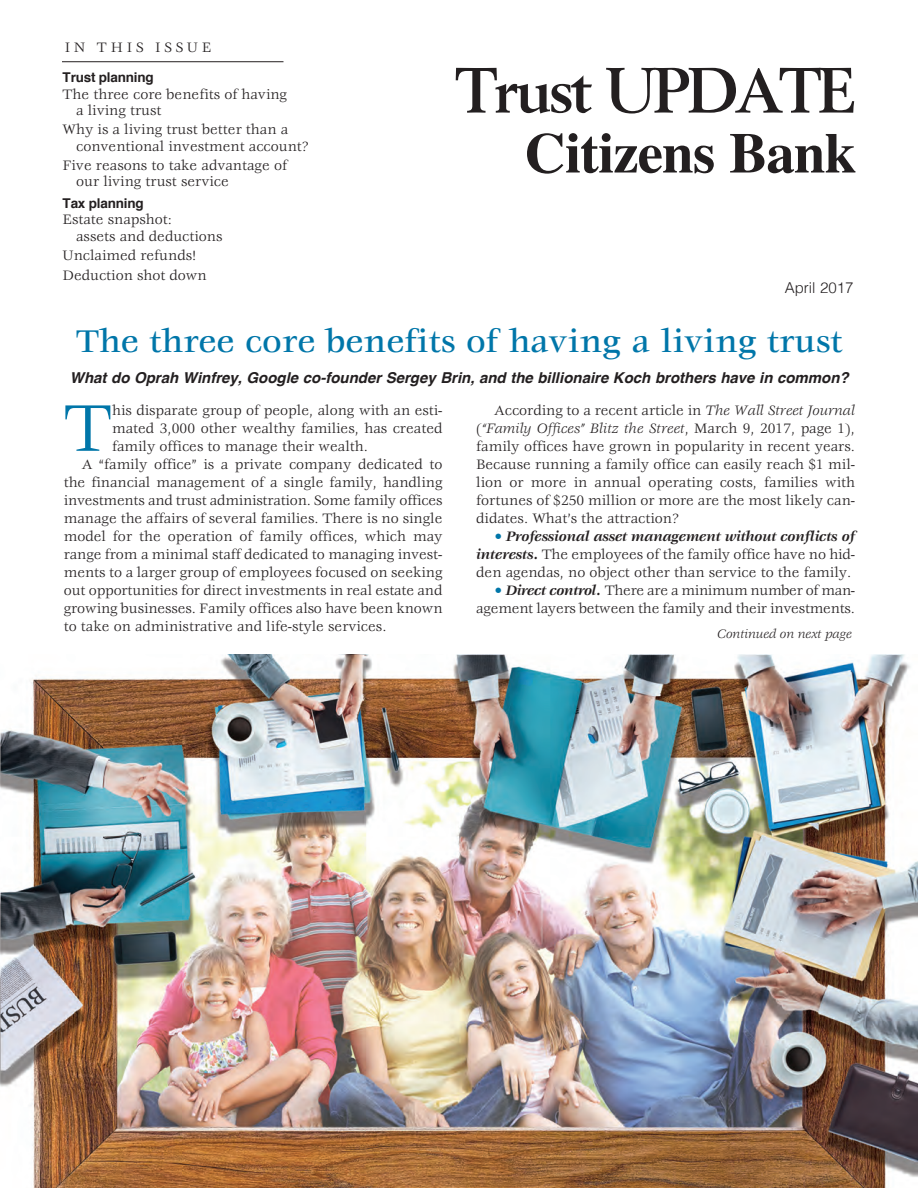
<style>
.page{position:relative;width:918px;height:1188px;background:#fff}
.page>*{position:absolute;margin:0;border:0;box-sizing:border-box;transform-origin:0 0}
.Body_no_indent{font:72.45px "Veljovic";color:#0076a9}
.t1{font:700 63px "Berling";letter-spacing:-.05em;color:#231f20}
.t2{font:700 57px "Times";letter-spacing:-.015em;color:#231f20}
.Headline{font:500 34.5px "Veljovic";color:#0076a9}
.Body{font:15px/18px "Veljovic";color:#231f20;text-align:justify}
.Body_no_indent-2{font:15px/16.5px "Veljovic";color:#231f20}
.Color_subhead{font:italic 700 15px "Helvetica";color:#231f20}
.Body-2{font:15px "Veljovic";letter-spacing:.25em;color:#231f20}
.t3{font:300 15px "Helvetica";color:#231f20}
.Body_no_indent-3{font:700 13.5px "Helvetica";letter-spacing:-.015em;color:#231f20}
.Body-3{font:italic 13.5px "Veljovic";color:#231f20}
.s1{font-style:italic}
.s2{font-weight:700;font-style:italic;color:#0076a9}
.s3{font-weight:700;font-style:italic}
</style>
<div class="page">
<hr style="left:62px;top:61px;width:221px;height:1px;background:#231f20">
<img style="left:0;top:654px;width:918px;height:534px">
<p class="Body-2" style="left:65px;top:40px;width:148px">IN THIS ISSUE</p>
<p class="Body_no_indent-3" style="left:63px;top:67px;width:93px">Trust planning</p>
<p class="Body_no_indent-2" style="left:76px;top:87px;width:212px;text-indent:-14px">The three core benefits of having a living trust</p>
<p class="Body_no_indent-2" style="left:76px;top:122px;width:234px;text-indent:-14px">Why is a living trust better than a conventional investment account?</p>
<p class="Body_no_indent-2" style="left:76px;top:158px;width:212px;text-indent:-14px">Five reasons to take advantage of our living trust service</p>
<p class="Body_no_indent-3" style="left:63px;top:192px;width:83px">Tax planning</p>
<p class="Body_no_indent-2" style="left:76px;top:212px;width:148px;text-indent:-14px">Estate snapshot:<br>assets and deductions</p>
<p class="Body_no_indent-2" style="left:63px;top:247px;width:135px">Unclaimed refunds!</p>
<p class="Body_no_indent-2" style="left:63px;top:268px;width:146px">Deduction shot down</p>
<p class="t1" style="left:455px;top:53px;width:403px">Trust UPDATE</p>
<p class="t2" style="left:525px;top:99px;width:333px">Citizens Bank</p>
<p class="t3" style="left:785px;top:275px;width:70px">April 2017</p>
<p class="Headline" style="left:76px;top:322px;width:768px">The three core benefits of having a living trust</p>
<p class="Color_subhead" style="left:70px;top:366px;width:780px">What do Oprah Winfrey, Google co-founder Sergey Brin, and the billionaire Koch brothers have in common?</p>
<p class="Body_no_indent" style="left:64px;top:389px;width:50px">T</p>
<p class="Body_no_indent-2" style="left:112px;top:402px;width:332px;line-height:18px;text-align:justify">his disparate group of people, along with an esti&shy;mated 3,000 other wealthy families, has created family offices to manage their wealth.</p>
<p class="Body" style="left:64px;top:456px;width:380px;text-indent:18px">A “family office” is a private company dedicated to the financial management of a single family, handling investments and trust administration. Some family offices manage the affairs of several families. There is no single model for the operation of family offices, which may range from a minimal staff dedicated to managing invest&shy;ments to a larger group of employees focused on seeking out opportunities for direct investments in real estate and growing businesses. Family offices also have been known to take on administrative and life-style services.</p>
<p class="Body" style="left:476px;top:402px;width:380px;text-indent:18px">According to a recent article in <span class="s1">The Wall Street Journal </span>(<span class="s1">“Family Offices” Blitz the Street</span>, March 9, 2017, page 1), family offices have grown in popularity in recent years.<br>Because running a family office can easily reach $1 mil&shy;lion or more in annual operating costs, families with fortunes of $250 million or more are the most likely can&shy;didates. What’s the attraction?</p>
<p class="Body" style="left:476px;top:528px;width:380px;text-indent:18px"><span class="s2">•</span> <span class="s3">Professional asset management without conflicts of interests.</span> The employees of the family office have no hid&shy;den agendas, no object other than service to the family.</p>
<p class="Body" style="left:476px;top:582px;width:380px;text-align:right"><span class="s2">•</span> <span class="s3">Direct control.</span> There are a minimum number of man&shy;agement layers between the family and their investments.</p>
<p class="Body-3" style="left:717px;top:626px;width:136px">Continued on next page</p>
</div>
